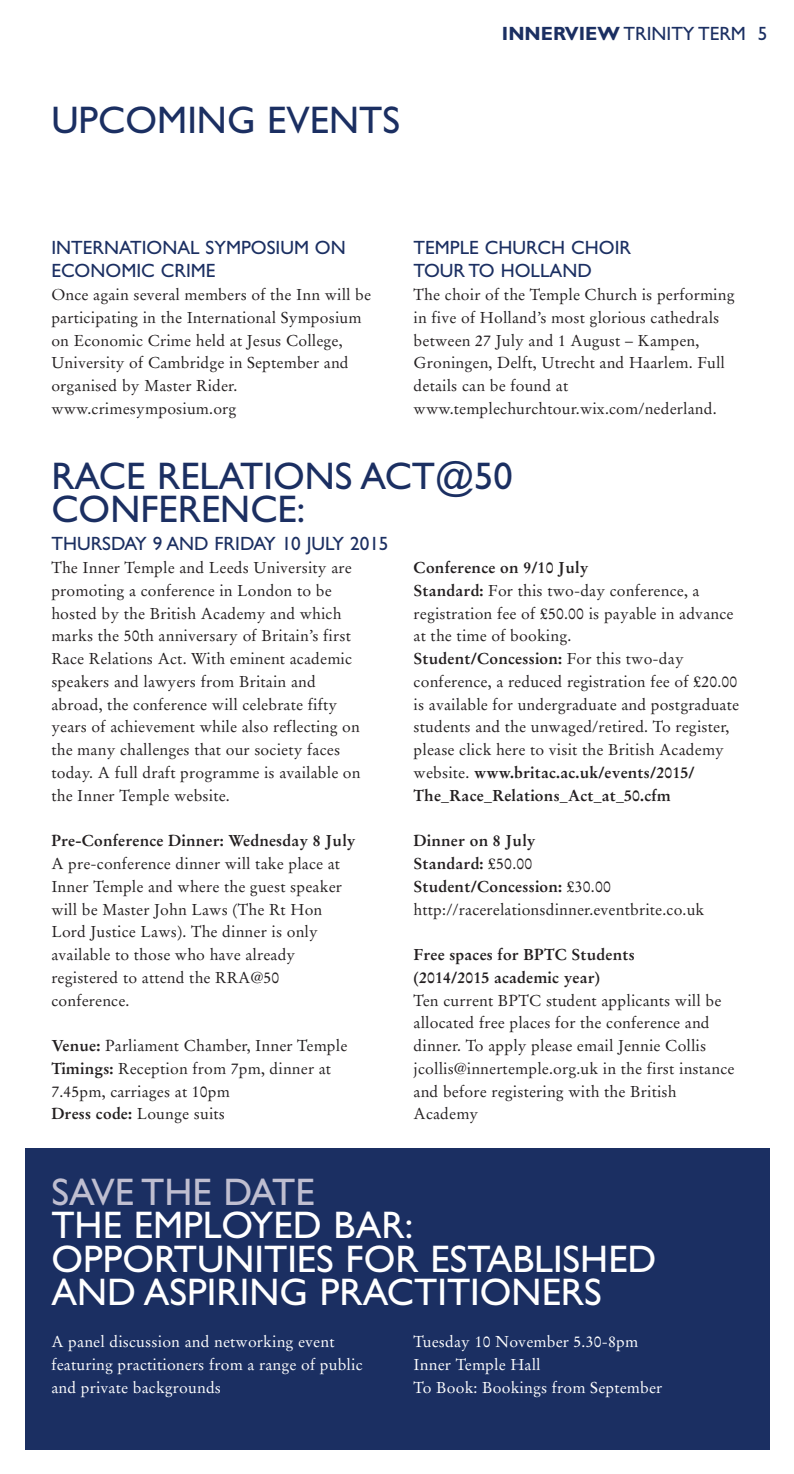
<style>
.page{position:relative;width:794px;height:1474px;background:#fff}
.page>*{position:absolute;margin:0;border:0;box-sizing:border-box;transform-origin:0 0}
.t1{font:38.5px/33.2px "Gill Sans CE";color:#fff}
.t2{font:38.5px/33.2px "Gill Sans CE";color:#1b2f62}
.t3{font:38.5px "Gill Sans CE";color:#bfbed0}
.t4{font:19.25px/22.8px "Gill Sans CE";color:#1b2f62}
.t5{font:15.75px/22.8px "Stempel Garamond";letter-spacing:.01em;color:#231f20}
.t6{font:15.75px/22.8px "Stempel Garamond";letter-spacing:.01em;color:#fff}
.t7{font:700 15.75px/22.8px "Stempel Garamond";letter-spacing:.01em;color:#231f20}
.s1{font-weight:700}
</style>
<div class="page">
<div style="left:25px;top:1148px;width:744px;height:301px;background:#1b2f62"></div>
<h1 class="t2" style="left:51px;top:107px;width:350px">UPCOMING EVENTS</h1>
<p class="t4" style="left:502px;top:24px;width:267px"><span class="s1">INNERVIEW</span> TRINITY TERM 5</p>
<p class="t4" style="left:51px;top:239px;width:296px">INTERNATIONAL SYMPOSIUM ON<br>ECONOMIC CRIME</p>
<p class="t5" style="left:51px;top:284px;width:321px">Once again several members of the Inn will be participating in the International Symposium on Economic Crime held at Jesus College, University of Cambridge in September and organised by Master Rider. www.crimesymposium.org</p>
<p class="t4" style="left:413px;top:239px;width:219px">TEMPLE CHURCH CHOIR<br>TOUR TO HOLLAND</p>
<p class="t5" style="left:413px;top:284px;width:322px">The choir of the Temple Church is performing in five of Holland’s most glorious cathedrals between 27 July and 1 August – Kampen, Groningen, Delft, Utrecht and Haarlem. Full details can be found at www.templechurchtour.wix.com/nederland.</p>
<h1 class="t2" style="left:51px;top:464px;width:463px">RACE RELATIONS ACT@50<br>CONFERENCE:</h1>
<p class="t4" style="left:51px;top:534px;width:339px">THURSDAY 9 AND FRIDAY 10 JULY 2015</p>
<p class="t5" style="left:51px;top:557px;width:311px">The Inner Temple and Leeds University are promoting a conference in London to be hosted by the British Academy and which marks the 50th anniversary of Britain’s first Race Relations Act. With eminent academic speakers and lawyers from Britain and abroad, the conference will celebrate fifty years of achievement while also reflecting on the many challenges that our society faces today. A full draft programme is available on the Inner Temple website.</p>
<p class="t7" style="left:51px;top:830px;width:306px">Pre-Conference Dinner: Wednesday 8 July</p>
<p class="t5" style="left:51px;top:853px;width:292px">A pre-conference dinner will take place at Inner Temple and where the guest speaker will be Master John Laws (The Rt Hon Lord Justice Laws). The dinner is only available to those who have already registered to attend the RRA@50 conference.</p>
<p class="t5" style="left:51px;top:1035px;width:297px"><span class="s1">Venue:</span> Parliament Chamber, Inner Temple<br><span class="s1">Timings:</span> Reception from 7pm, dinner at<br>7.45pm, carriages at 10pm<br><span class="s1">Dress code:</span> Lounge suits</p>
<p class="t5" style="left:413px;top:557px;width:327px"><span class="s1">Conference on 9/10 July<br>Standard:</span> For this two-day conference, a registration fee of £50.00 is payable in advance at the time of booking.<br><span class="s1">Student/Concession:</span> For this two-day conference, a reduced registration fee of £20.00 is available for undergraduate and postgraduate students and the unwaged/retired. To register, please click here to visit the British Academy website. <span class="s1">www.britac.ac.uk/events/2015/ The_Race_Relations_Act_at_50.cfm</span></p>
<p class="t5" style="left:413px;top:830px;width:292px"><span class="s1">Dinner on 8 July<br>Standard:</span> £50.00<br><span class="s1">Student/Concession:</span> £30.00 http://racerelationsdinner.eventbrite.co.uk</p>
<p class="t7" style="left:413px;top:944px;width:223px">Free spaces for BPTC Students (2014/2015 academic year)</p>
<p class="t5" style="left:413px;top:990px;width:322px">Ten current BPTC student applicants will be allocated free places for the conference and dinner. To apply please email Jennie Collis jcollis@innertemple.org.uk in the first instance and before registering with the British Academy</p>
<h1 class="t3" style="left:51px;top:1178px;width:265px">SAVE THE DATE</h1>
<h1 class="t1" style="left:51px;top:1213px;width:606px">THE EMPLOYED BAR:<br>OPPORTUNITIES FOR ESTABLISHED<br>AND ASPIRING PRACTITIONERS</h1>
<p class="t6" style="left:51px;top:1331px;width:313px">A panel discussion and networking event featuring practitioners from a range of public and private backgrounds</p>
<p class="t6" style="left:413px;top:1331px;width:250px">Tuesday 10 November 5.30-8pm<br>Inner Temple Hall<br>To Book: Bookings from September</p>
</div>
